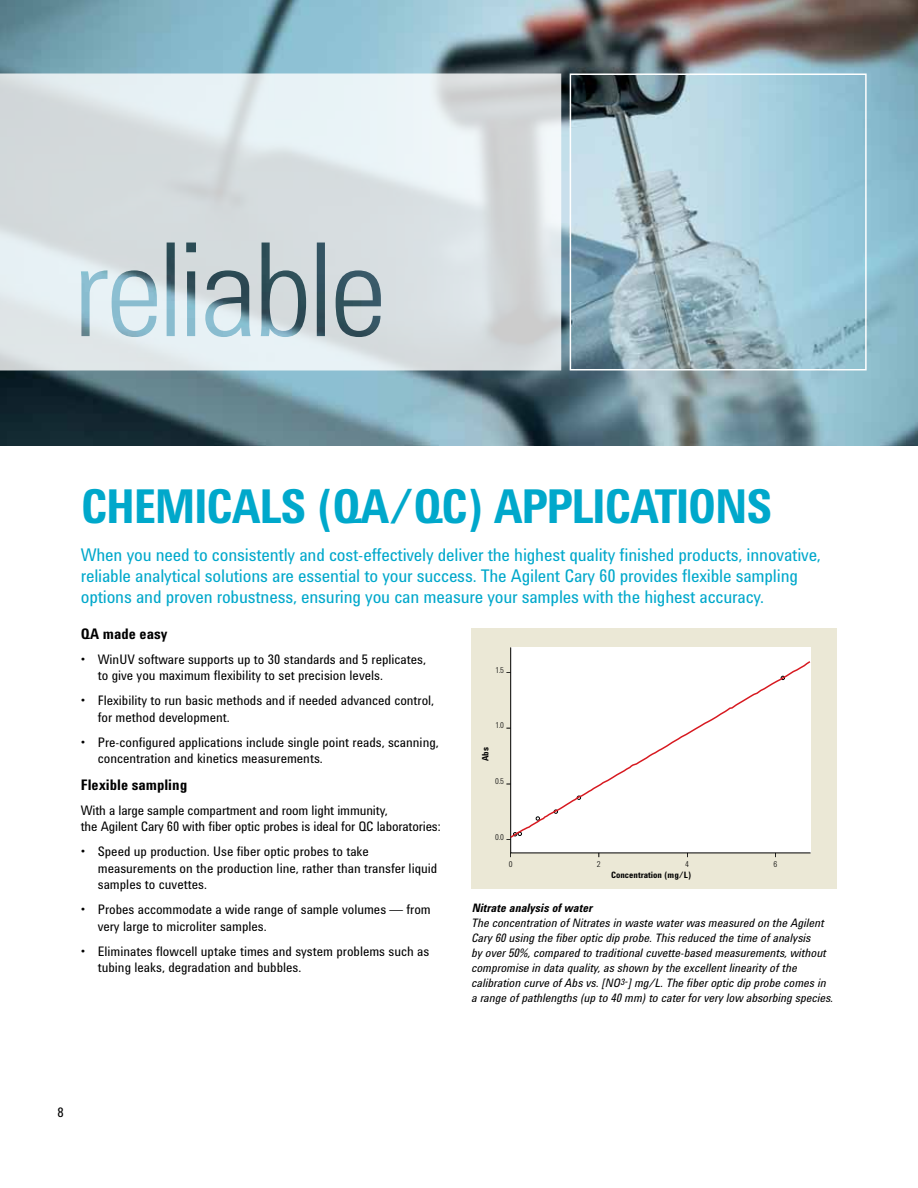
<style>
.page{position:relative;width:918px;height:1188px;background:#fff}
.page>*{position:absolute;margin:0;border:0;box-sizing:border-box;transform-origin:0 0}
.t1{font:700 48px "Agilent Condensed CFF";letter-spacing:-.03em;color:#00a8cb}
.t2{font:18px/21px "Agilent Condensed CFF";letter-spacing:-.01em;color:#00a8cb}
.t3{font:700 15px "Agilent Condensed CFF";color:#000}
.t4{font:13.5px/16.5px "Agilent Condensed CFF";color:#000}
.t5{font:italic 12px/15px "Agilent Condensed CFF";color:#000}
.t6{font:italic 700 12px "Agilent Condensed CFF";color:#000}
.t7{font:700 9px "Agilent Condensed CFF";color:#000}
.t8{font:300 8.25px "Agilent Condensed CFF";color:#000}
</style>
<div class="page">
<div style="left:472px;top:628px;width:365px;height:261px;background:#ebe8d6"></div>
<div style="left:510px;top:647px;width:301px;height:206px;background:#fff"></div>
<svg style="left:506px;top:839px;width:16px;height:1px"></svg>
<div style="left:509px;top:660px;width:302px;height:179px;background:#fff"></div>
<img style="left:0;top:0;width:918px;height:446px">
<div style="left:570px;top:73px;width:297px;height:297px;border:2px solid #fff"></div>
<svg style="left:0;top:73px;width:561px;height:297px;background:#d4dde0"></svg>
<h1 class="t1" style="left:81px;top:470px;width:693px">CHEMICALS (QA/QC) APPLICATIONS</h1>
<p class="t2" style="left:81px;top:543px;width:742px">When you need to consistently and cost-effectively deliver the highest quality finished products, innovative, reliable analytical solutions are essential to your success. The Agilent Cary 60 provides flexible sampling options and proven robustness, ensuring you can measure your samples with the highest accuracy.</p>
<p class="t3" style="left:81px;top:622px;width:88px">QA made easy</p>
<p class="t4" style="left:98px;top:650px;width:330px;text-indent:-17px">• WinUV software supports up to 30 standards and 5 replicates, to give you maximum flexibility to set precision levels.</p>
<p class="t4" style="left:98px;top:692px;width:338px;text-indent:-17px">• Flexibility to run basic methods and if needed advanced control, for method development.</p>
<p class="t4" style="left:98px;top:733px;width:342px;text-indent:-17px">• Pre-configured applications include single point reads, scanning, concentration and kinetics measurements.</p>
<p class="t3" style="left:81px;top:773px;width:108px">Flexible sampling</p>
<p class="t4" style="left:81px;top:801px;width:361px">With a large sample compartment and room light immunity,<br>the Agilent Cary 60 with fiber optic probes is ideal for QC laboratories:</p>
<p class="t4" style="left:98px;top:843px;width:341px;text-indent:-17px">• Speed up production. Use fiber optic probes to take measurements on the production line, rather than transfer liquid samples to cuvettes.</p>
<p class="t4" style="left:98px;top:901px;width:335px;text-indent:-17px">• Probes accommodate a wide range of sample volumes — from very large to microliter samples.</p>
<p class="t4" style="left:98px;top:942px;width:333px;text-indent:-17px">• Eliminates flowcell uptake times and system problems such as tubing leaks, degradation and bubbles.</p>
<p class="t8" style="left:495px;top:664px;width:10px">1.5</p>
<p class="t8" style="left:495px;top:719px;width:10px">1.0</p>
<p class="t7" style="left:479px;top:761px;width:15px;rotate:-90deg">Abs</p>
<p class="t8" style="left:495px;top:775px;width:11px">0.5</p>
<p class="t8" style="left:495px;top:831px;width:11px">0.0</p>
<p class="t8" style="left:509px;top:858px;width:5px">0</p>
<p class="t8" style="left:597px;top:858px;width:5px">2</p>
<p class="t8" style="left:685px;top:858px;width:5px">4</p>
<p class="t8" style="left:774px;top:858px;width:5px">6</p>
<p class="t7" style="left:611px;top:868px;width:82px">Concentration (mg/L)</p>
<p class="t6" style="left:472px;top:899px;width:122px">Nitrate analysis of water</p>
<p class="t5" style="left:472px;top:915px;width:363px">The concentration of Nitrates in waste water was measured on the Agilent Cary 60 using the fiber optic dip probe. This reduced the time of analysis<br>by over 50%, compared to traditional cuvette-based measurements, without compromise in data quality, as shown by the excellent linearity of the calibration curve of Abs vs. [NO<sup>3</sup>-] mg/L. The fiber optic dip probe comes in a range of pathlengths (up to 40 mm) to cater for very low absorbing species.</p>
<p class="t4" style="left:58px;top:1103px;width:8px">8</p>
</div>
